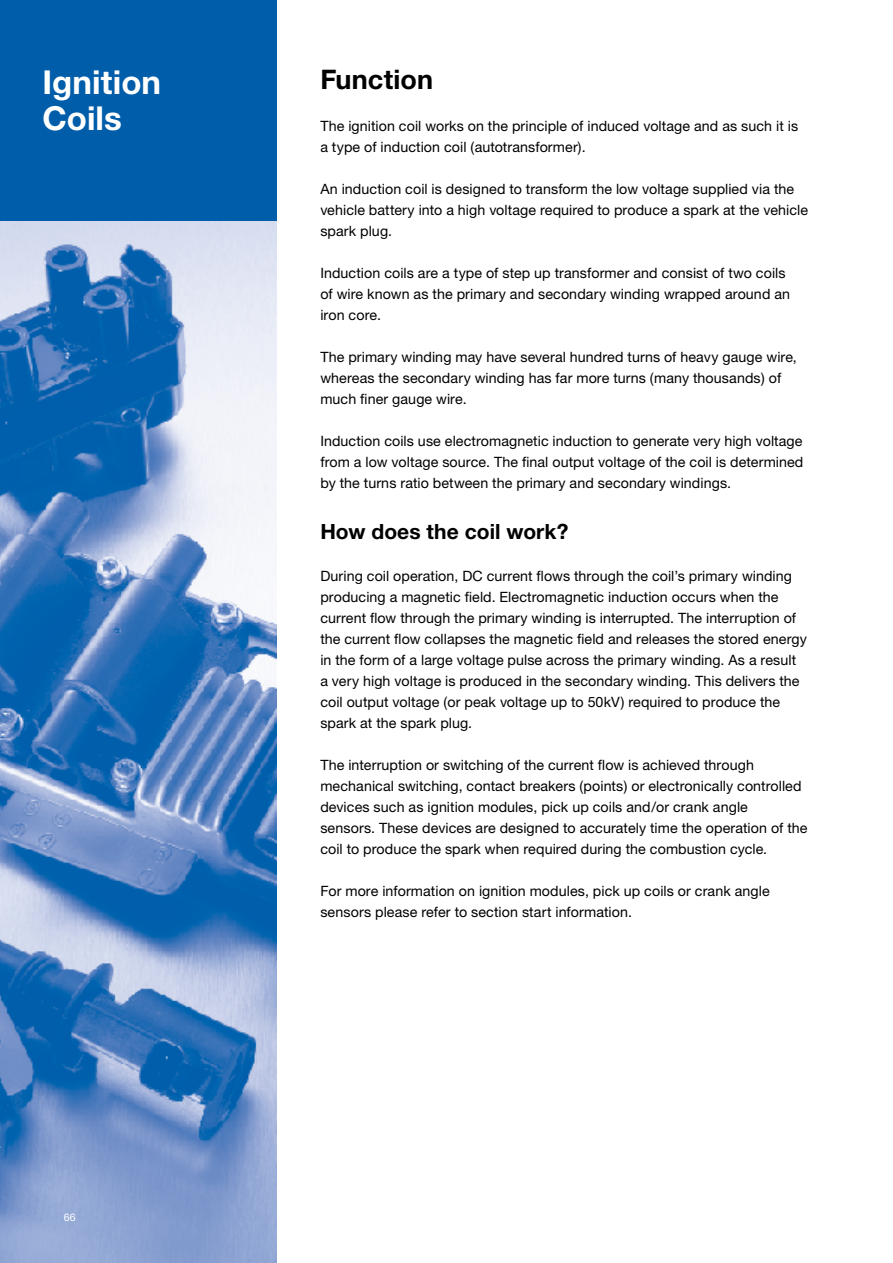
<style>
.page{position:relative;width:893px;height:1263px;background:#fff}
.page>*{position:absolute;margin:0;border:0;box-sizing:border-box;transform-origin:0 0}
.t1{font:700 33px/36px "Helvetica Neue";color:#fff}
.t2{font:700 27px "Helvetica Neue";letter-spacing:.005em;color:#000}
.t3{font:700 21px "Helvetica Neue";letter-spacing:.005em;color:#000}
.t4{font:14.25px/21px "Helvetica Neue";letter-spacing:.005em;color:#000}
.t5{font:10.5px "Helvetica Neue";color:#fff}
</style>
<div class="page">
<div style="left:0;top:0;width:276px;height:221px;background:#005daa"></div>
<img style="left:0;top:221px;width:276px;height:1042px">
<p class="t1" style="left:43px;top:63px;width:120px">Ignition<br>Coils</p>
<p class="t5" style="left:64px;top:1211px;width:13px">66</p>
<p class="t2" style="left:320px;top:63px;width:114px">Function</p>
<p class="t4" style="left:320px;top:115px;width:479px">The ignition coil works on the principle of induced voltage and as such it is a type of induction coil (autotransformer).</p>
<p class="t4" style="left:320px;top:178px;width:489px">An induction coil is designed to transform the low voltage supplied via the vehicle battery into a high voltage required to produce a spark at the vehicle spark plug.</p>
<p class="t4" style="left:320px;top:262px;width:471px">Induction coils are a type of step up transformer and consist of two coils of wire known as the primary and secondary winding wrapped around an iron core.</p>
<p class="t4" style="left:320px;top:346px;width:478px">The primary winding may have several hundred turns of heavy gauge wire, whereas the secondary winding has far more turns (many thousands) of much finer gauge wire.</p>
<p class="t4" style="left:320px;top:430px;width:485px;text-align:justify">Induction coils use electromagnetic induction to generate very high voltage from a low voltage source. The final output voltage of the coil is determined by the turns ratio between the primary and secondary windings.</p>
<p class="t3" style="left:320px;top:519px;width:250px">How does the coil work?</p>
<p class="t4" style="left:320px;top:565px;width:488px">During coil operation, DC current flows through the coil’s primary winding producing a magnetic field. Electromagnetic induction occurs when the current flow through the primary winding is interrupted. The interruption of the current flow collapses the magnetic field and releases the stored energy in the form of a large voltage pulse across the primary winding. As a result a very high voltage is produced in the secondary winding. This delivers the coil output voltage (or peak voltage up to 50kV) required to produce the spark at the spark plug.</p>
<p class="t4" style="left:320px;top:754px;width:489px">The interruption or switching of the current flow is achieved through mechanical switching, contact breakers (points) or electronically controlled devices such as ignition modules, pick up coils and/or crank angle<br>sensors. These devices are designed to accurately time the operation of the coil to produce the spark when required during the combustion cycle.</p>
<p class="t4" style="left:320px;top:880px;width:451px">For more information on ignition modules, pick up coils or crank angle sensors please refer to section start information.</p>
</div>
